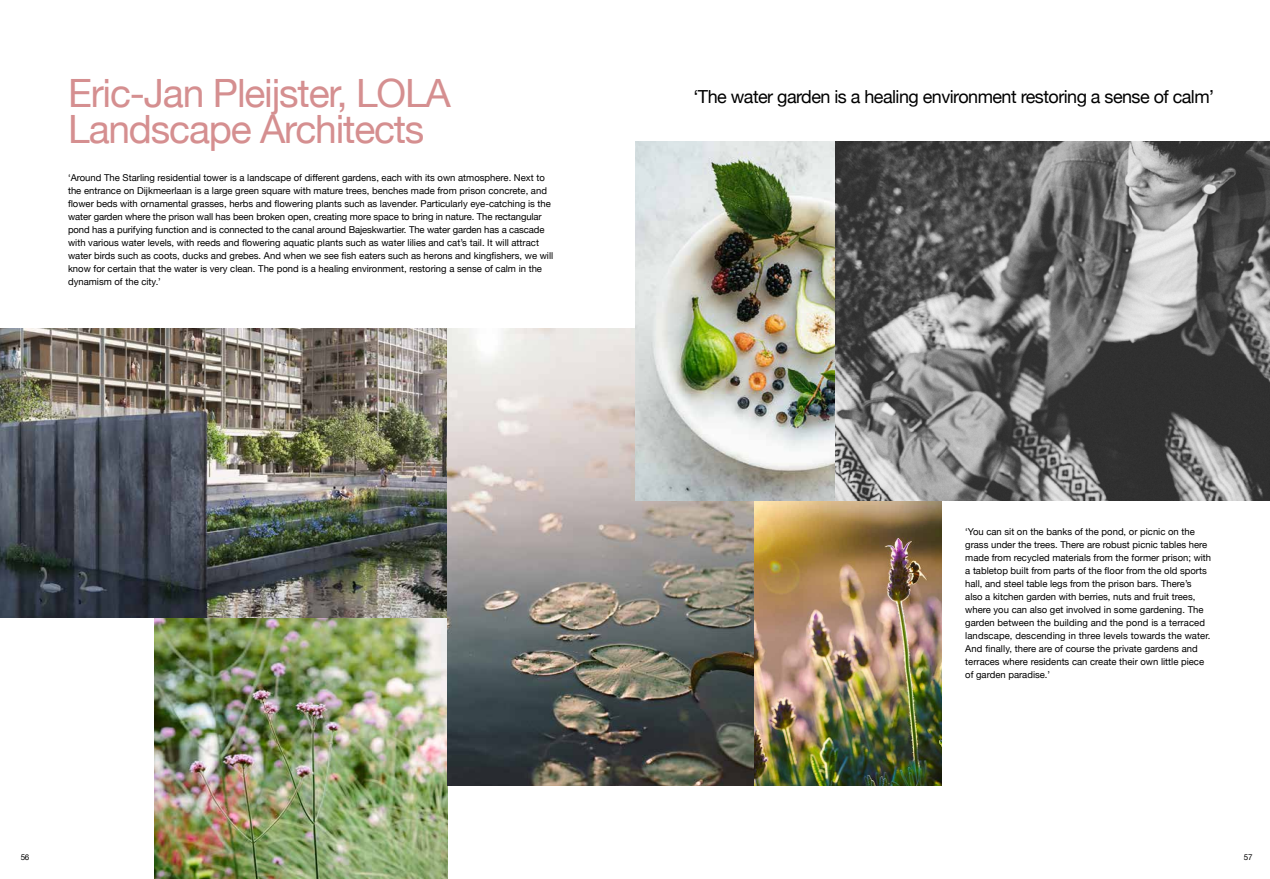
<style>
.page{position:relative;width:1270px;height:879px;background:#fff}
.page>*{position:absolute;margin:0;border:0;box-sizing:border-box;transform-origin:0 0}
.t1{font:39px/36px "Helvetica Neue";letter-spacing:-.03em;color:#d58f90}
.t2{font:18px "Helvetica Neue";letter-spacing:-.03em;color:#000}
.t3{font:9.5px/13px "Helvetica Neue";color:#000}
.t4{font:8px "Helvetica Neue";color:#000}
</style>
<div class="page">
<img style="left:154px;top:617px;width:294px;height:262px">
<img style="left:753px;top:500px;width:189px;height:285px">
<img style="left:835px;top:141px;width:435px;height:359px">
<img style="left:0;top:329px;width:448px;height:288px">
<img style="left:448px;top:329px;width:305px;height:457px">
<img style="left:635px;top:141px;width:200px;height:359px">
<h1 class="t1" style="left:68px;top:77px;width:384px">Eric-Jan Pleijster, LOLA<br>Landscape Architects</h1>
<p class="t3" style="left:68px;top:172px;width:487px">‘Around The Starling residential tower is a landscape of different gardens, each with its own atmosphere. Next to the entrance on Dijkmeerlaan is a large green square with mature trees, benches made from prison concrete, and flower beds with ornamental grasses, herbs and flowering plants such as lavender. Particularly eye-catching is the water garden where the prison wall has been broken open, creating more space to bring in nature. The rectangular pond has a purifying function and is connected to the canal around Bajeskwartier. The water garden has a cascade with various water levels, with reeds and flowering aquatic plants such as water lilies and cat’s tail. It will attract water birds such as coots, ducks and grebes. And when we see fish eaters such as herons and kingfishers, we will know for certain that the water is very clean. The pond is a healing environment, restoring a sense of calm in the dynamism of the city.’</p>
<h2 class="t2" style="left:693px;top:84px;width:522px">‘The water garden is a healing environment restoring a sense of calm’</h2>
<p class="t3" style="left:965px;top:526px;width:248px">‘You can sit on the banks of the pond, or picnic on the grass under the trees. There are robust picnic tables here made from recycled materials from the former prison; with a tabletop built from parts of the floor from the old sports hall, and steel table legs from the prison bars. There’s also a kitchen garden with berries, nuts and fruit trees, where you can also get involved in some gardening. The garden between the building and the pond is a terraced landscape, descending in three levels towards the water.<br>And finally, there are of course the private gardens and terraces where residents can create their own little piece of garden paradise.’</p>
<p class="t4" style="left:21px;top:851px;width:10px">56</p>
<p class="t4" style="left:1244px;top:851px;width:10px">57</p>
</div>
